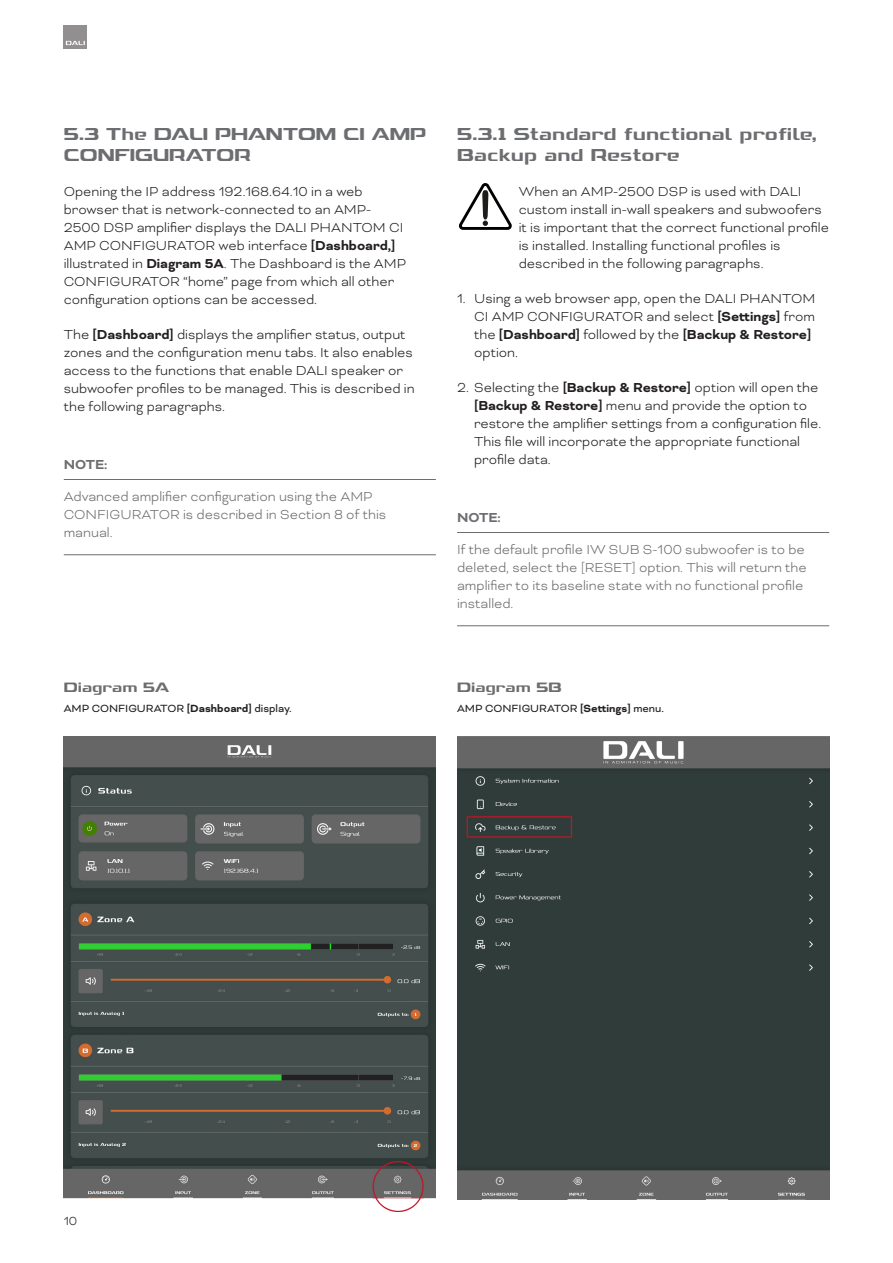
<style>
.page{position:relative;width:893px;height:1263px;background:#fff}
.page>*{position:absolute;margin:0;border:0;box-sizing:border-box;transform-origin:0 0}
._2_Heading_Style{font:700 21px/21px "Dali Font 2";color:#6c6d70}
.DIAGRAM_Header_Level_1{font:700 16.5px "Dali Font 2";color:#6c6d70}
.Body{font:300 15px/18px "Bicyclette";color:#231f20}
.List_Number_Graphic{font:300 15px/18px "Bicyclette";color:#231f20}
.Note_Body{font:300 15px/18px "Bicyclette";color:#6c6d70}
.Note_Heading{font:700 15px "Bicyclette";color:#6c6d70}
.t1{font:300 13.5px "Bicyclette";color:#231f20}
.DIAGRAM_Body{font:12px "Bicyclette";color:#231f20}
.s1{font-weight:700}
</style>
<div class="page">
<img style="left:64px;top:737px;width:372px;height:475px">
<img style="left:458px;top:737px;width:372px;height:462px">
<hr style="left:64px;top:479px;width:372px;height:1px;background:#6c6d70">
<hr style="left:64px;top:554px;width:372px;height:1px;background:#6c6d70">
<hr style="left:457px;top:532px;width:372px;height:1px;background:#6c6d70">
<hr style="left:457px;top:625px;width:372px;height:1px;background:#6c6d70">
<svg style="left:459px;top:183px;width:53px;height:47px"></svg>
<div style="left:64px;top:26px;width:23px;height:23px;background:#918f8f"></div>
<svg style="left:66px;top:41px;width:19px;height:4px"></svg>
<p class="_2_Heading_Style" style="left:64px;top:122px;width:364px">5.3 The DALI PHANTOM CI AMP<br>CONFIGURATOR</p>
<p class="Body" style="left:64px;top:182px;width:344px">Opening the IP address 192.168.64.10 in a web browser that is network-connected to an AMP-2500 DSP amplifier displays the DALI PHANTOM CI AMP CONFIGURATOR web interface <span class="s1">[Dashboard,] </span>illustrated in <span class="s1">Diagram 5A</span>. The Dashboard is the AMP CONFIGURATOR “home” page from which all other configuration options can be accessed.</p>
<p class="Body" style="left:64px;top:325px;width:352px">The <span class="s1">[Dashboard]</span> displays the amplifier status, output zones and the configuration menu tabs. It also enables access to the functions that enable DALI speaker or subwoofer profiles to be managed. This is described in the following paragraphs.</p>
<p class="Note_Heading" style="left:64px;top:455px;width:45px">NOTE:</p>
<p class="Note_Body" style="left:64px;top:488px;width:324px">Advanced amplifier configuration using the AMP<br>CONFIGURATOR is described in Section 8 of this manual.</p>
<p class="DIAGRAM_Header_Level_1" style="left:64px;top:679px;width:107px">Diagram 5A</p>
<p class="DIAGRAM_Body" style="left:64px;top:701px;width:230px">AMP CONFIGURATOR <span class="s1">[Dashboard]</span> display.</p>
<p class="_2_Heading_Style" style="left:457px;top:122px;width:361px">5.3.1 Standard functional profile,<br>Backup and Restore</p>
<p class="Body" style="left:519px;top:182px;width:312px">When an AMP-2500 DSP is used with DALI custom install in-wall speakers and subwoofers it is important that the correct functional profile is installed. Installing functional profiles is described in the following paragraphs.</p>
<p class="List_Number_Graphic" style="left:474px;top:289px;width:343px;text-indent:-17px">1. Using a web browser app, open the DALI PHANTOM CI AMP CONFIGURATOR and select <span class="s1">[Settings]</span> from the <span class="s1">[Dashboard]</span> followed by the <span class="s1">[Backup &amp; Restore] </span>option.</p>
<p class="List_Number_Graphic" style="left:474px;top:378px;width:349px;text-indent:-17px">2. Selecting the <span class="s1">[Backup &amp; Restore]</span> option will open the <span class="s1">[Backup &amp; Restore]</span> menu and provide the option to restore the amplifier settings from a configuration file.<br>This file will incorporate the appropriate functional profile data.</p>
<p class="Note_Heading" style="left:457px;top:508px;width:45px">NOTE:</p>
<p class="Note_Body" style="left:457px;top:541px;width:351px">If the default profile IW SUB S-100 subwoofer is to be deleted, select the [RESET] option. This will return the amplifier to its baseline state with no functional profile installed.</p>
<p class="DIAGRAM_Header_Level_1" style="left:457px;top:679px;width:106px">Diagram 5B</p>
<p class="DIAGRAM_Body" style="left:457px;top:701px;width:208px">AMP CONFIGURATOR <span class="s1">[Settings]</span> menu.</p>
<p class="t1" style="left:64px;top:1213px;width:15px">10</p>
</div>
